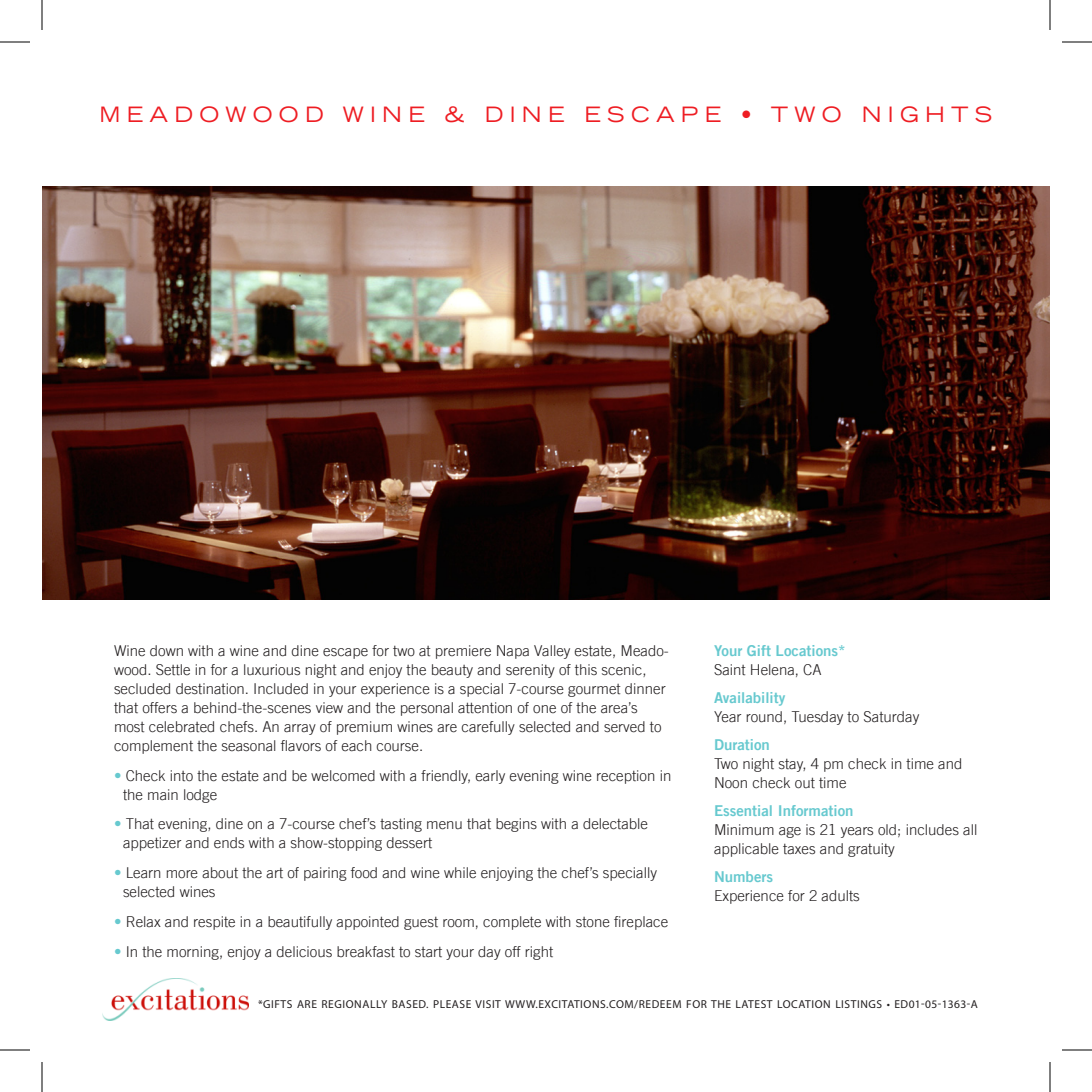
<style>
.page{position:relative;width:1092px;height:1092px;background:#fff}
.page>*{position:absolute;margin:0;border:0;box-sizing:border-box;transform-origin:0 0}
.Head{font:expanded 21px "Trade Gothic LT";letter-spacing:.3em;color:#ee1d23}
.t1{font:300 15px/19px "Trade Gothic LT";color:#231f20}
.t2{font:15px/19px "Trade Gothic LT Bold Two";color:#67c9cf}
.t3{font:11.6px "Myriad Pro";letter-spacing:.05em;color:#231f20}
.s1{color:#67c9cf}
.s2{font-family:"Trade Gothic LT";font-weight:300;color:#231f20}
.s3{font-family:"Trade Gothic LT Bold Two";font-weight:400;color:#67c9cf}
</style>
<div class="page">
<img style="left:102px;top:978px;width:147px;height:42px">
<img style="left:42px;top:186px;width:1008px;height:414px">
<hr style="left:0;top:42px;width:30px;height:1px;background:#000">
<hr style="left:1062px;top:42px;width:30px;height:1px;background:#000">
<hr style="left:0;top:1050px;width:30px;height:1px;background:#000">
<hr style="left:1062px;top:1050px;width:30px;height:1px;background:#000">
<hr style="left:42px;top:0;width:1px;height:30px;background:#000">
<hr style="left:42px;top:1062px;width:1px;height:30px;background:#000">
<hr style="left:1050px;top:0;width:1px;height:30px;background:#000">
<hr style="left:1050px;top:1062px;width:1px;height:30px;background:#000">
<p class="Head" style="left:100px;top:100px;width:894px">MEADOWOOD WINE &amp; DINE ESCAPE • TWO NIGHTS</p>
<p class="t1" style="left:114px;top:641px;width:556px">Wine down with a wine and dine escape for two at premiere Napa Valley estate, Meado&shy;wood. Settle in for a luxurious night and enjoy the beauty and serenity of this scenic, secluded destination. Included in your experience is a special 7-course gourmet dinner that offers a behind-the-scenes view and the personal attention of one of the area’s most celebrated chefs. An array of premium wines are carefully selected and served to complement the seasonal flavors of each course.</p>
<p class="t1" style="left:123px;top:766px;width:550px;text-indent:-9px"><span class="s1">•</span> Check into the estate and be welcomed with a friendly, early evening wine reception in the main lodge</p>
<p class="t1" style="left:123px;top:814px;width:527px;text-indent:-9px"><span class="s1">•</span> That evening, dine on a 7-course chef’s tasting menu that begins with a delectable appetizer and ends with a show-stopping dessert</p>
<p class="t1" style="left:123px;top:863px;width:536px;text-indent:-9px"><span class="s1">•</span> Learn more about the art of pairing food and wine while enjoying the chef’s specially selected wines</p>
<p class="t1" style="left:114px;top:912px;width:556px"><span class="s1">•</span> Relax and respite in a beautifully appointed guest room, complete with stone fireplace</p>
<p class="t1" style="left:114px;top:942px;width:441px"><span class="s1">•</span> In the morning, enjoy a delicious breakfast to start your day off right</p>
<p class="t2" style="left:714px;top:641px;width:133px">Your Gift Locations*<br><span class="s2">Saint Helena, CA</span></p>
<p class="t1" style="left:714px;top:688px;width:207px"><span class="s3">Availability<br></span>Year round, Tuesday to Saturday</p>
<p class="t1" style="left:714px;top:735px;width:250px"><span class="s3">Duration<br></span>Two night stay, 4 pm check in time and<br>Noon check out time</p>
<p class="t1" style="left:714px;top:801px;width:265px"><span class="s3">Essential Information<br></span>Minimum age is 21 years old; includes all applicable taxes and gratuity</p>
<p class="t1" style="left:714px;top:867px;width:147px"><span class="s3">Numbers<br></span>Experience for 2 adults</p>
<p class="t3" style="left:258px;top:997px;width:389px">*GIFTS ARE REGIONALLY BASED. PLEASE VISIT WWW.EXCITATIONS.COM/REDEEM</p>
<p class="t3" style="left:686px;top:997px;width:293px">FOR THE LATEST LOCATION LISTINGS • ED01-05-1363-A</p>
</div>
